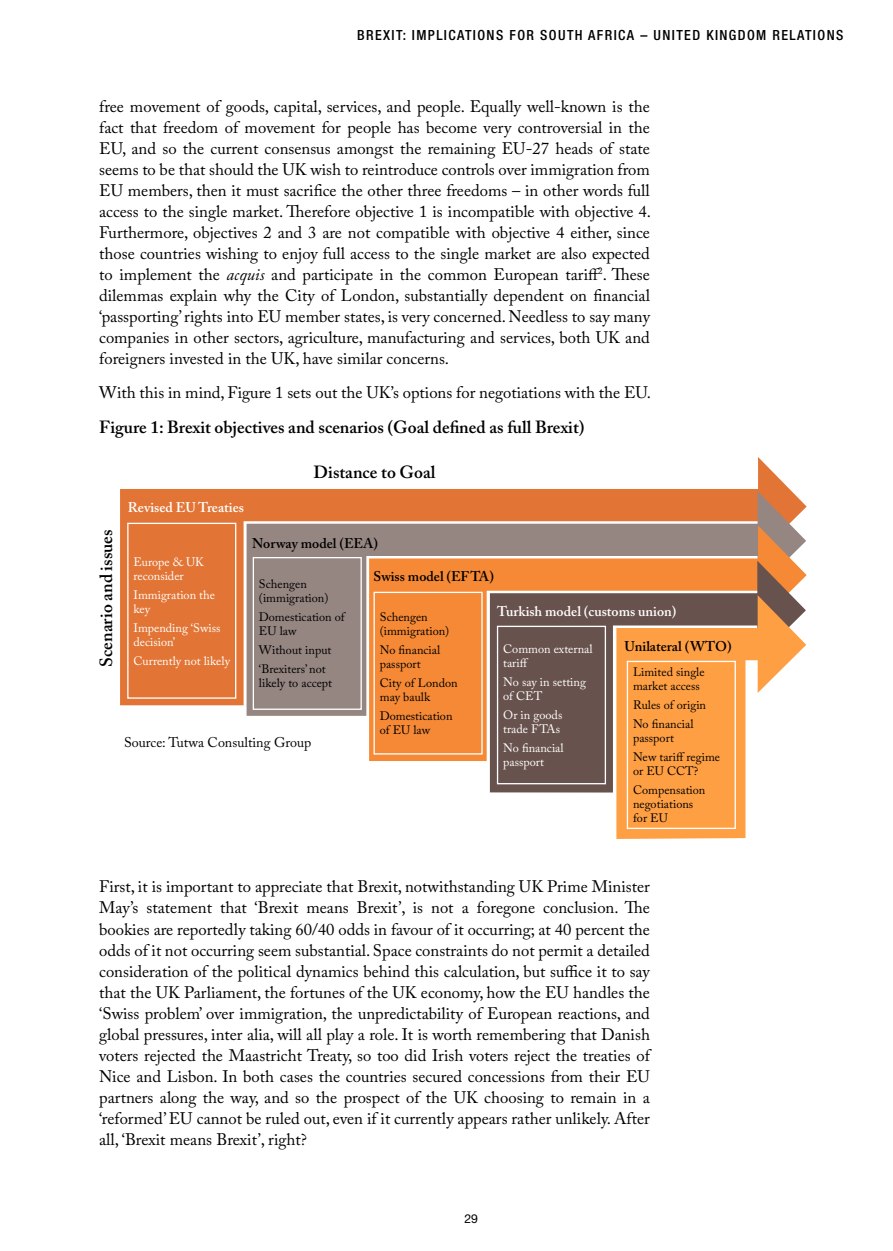
<style>
.page{position:relative;width:893px;height:1251px;background:#fff}
.page>*{position:absolute;margin:0;border:0;box-sizing:border-box;transform-origin:0 0}
.t1{font:600 17.5px "Adobe Caslon Pro";color:#000}
.t2{font:16.62px/21px "Adobe Caslon Pro";color:#000;text-align:justify}
.t3{font:500 condensed 14px "Helvetica Neue LT Std";letter-spacing:.1em;color:#000}
.t4{font:600 14px "Adobe Caslon Pro";color:#000}
.t5{font:600 14px "Adobe Caslon Pro";color:#fff}
.t6{font:14px "Adobe Caslon Pro";color:#000}
.t7{font:12.25px/14px "Adobe Caslon Pro";color:#000}
.t8{font:12.25px/14px "Adobe Caslon Pro";color:#fff}
.t9{font:12.25px "Helvetica Neue LT Std";color:#000}
.s1{font-style:italic}
</style>
<div class="page">
<svg style="left:120px;top:457px;width:687px;height:248px;fill:#e27535"></svg>
<svg style="left:247px;top:491px;width:559px;height:224px;background:#b88469"></svg>
<svg style="left:369px;top:525px;width:438px;height:235px;background:#d58e59"></svg>
<svg style="left:490px;top:560px;width:316px;height:232px;background:#92674d"></svg>
<svg style="left:616px;top:595px;width:190px;height:243px;fill:#ff9f43"></svg>
<div style="left:373px;top:591px;width:110px;height:163px;border:1px solid #fff"></div>
<div style="left:127px;top:522px;width:109px;height:176px;border:1px solid #fff"></div>
<div style="left:253px;top:557px;width:109px;height:152px;border:1px solid #fff"></div>
<div style="left:497px;top:625px;width:109px;height:159px;border:1px solid #fff"></div>
<div style="left:627px;top:660px;width:109px;height:168px;border:1px solid #fff"></div>
<p class="t3" style="left:357px;top:26px;width:328px">BREXIT: IMPLICATIONS FOR SOUTH AFRICA – UNITED</p>
<p class="t3" style="left:706px;top:26px;width:75px">KINGDOM RELAT</p>
<p class="t3" style="left:813px;top:26px;width:31px">IONS</p>
<p class="t2" style="left:99px;top:95px;width:553px">free movement of goods, capital, services, and people. Equally well-known is the fact that freedom of movement for people has become very controversial in the EU, and so the current consensus amongst the remaining EU-27 heads of state seems to be that should the UK wish to reintroduce controls over immigration from EU members, then it must sacrifice the other three freedoms – in other words full access to the single market. Therefore objective 1 is incompatible with objective 4.<br>Furthermore, objectives 2 and 3 are not compatible with objective 4 either, since those countries wishing to enjoy full access to the single market are also expected to implement the <span class="s1">acquis</span> and participate in the common European tariff<sup>2</sup>. These dilemmas explain why the City of London, substantially dependent on financial ‘passporting’ rights into EU member states, is very concerned. Needless to say many companies in other sectors, agriculture, manufacturing and services, both UK and foreigners invested in the UK, have similar concerns.</p>
<p class="t2" style="left:99px;top:382px;width:553px">With this in mind, Figure 1 sets out the UK’s options for negotiations with the EU.</p>
<p class="t1" style="left:99px;top:416px;width:487px">Figure 1: Brexit objectives and scenarios (Goal defined as full Brexit)</p>
<p class="t1" style="left:96px;top:666px;width:139px;rotate:-90deg">Scenario and issues</p>
<p class="t5" style="left:128px;top:498px;width:118px">Revised EU Treaties</p>
<p class="t1" style="left:314px;top:462px;width:123px">Distance to Goal</p>
<p class="t4" style="left:252px;top:535px;width:127px">Norway model (EEA)</p>
<p class="t4" style="left:373px;top:567px;width:122px">Swiss model (EFTA)</p>
<p class="t8" style="left:133px;top:554px;width:72px">Europe &amp; UK reconsider</p>
<p class="t8" style="left:133px;top:587px;width:83px">Immigration the key</p>
<p class="t8" style="left:133px;top:620px;width:88px">Impending ‘Swiss decision’</p>
<p class="t8" style="left:133px;top:653px;width:98px">Currently not likely</p>
<p class="t7" style="left:259px;top:577px;width:71px">Schengen (immigration)</p>
<p class="t7" style="left:259px;top:610px;width:87px">Domestication of<br>EU law</p>
<p class="t7" style="left:259px;top:640px;width:74px;line-height:18.9px">Without input ‘Brexiters’ not</p>
<p class="t7" style="left:259px;top:676px;width:75px">likely to accept</p>
<p class="t5" style="left:497px;top:603px;width:181px">Turkish model (customs union)</p>
<p class="t4" style="left:624px;top:637px;width:109px">Unilateral (WTO)</p>
<p class="t7" style="left:380px;top:609px;width:71px">Schengen (immigration)</p>
<p class="t7" style="left:380px;top:642px;width:62px">No financial passport</p>
<p class="t7" style="left:380px;top:675px;width:79px">City of London may baulk</p>
<p class="t7" style="left:380px;top:708px;width:74px">Domestication of EU law</p>
<p class="t8" style="left:503px;top:641px;width:91px">Common external tariff</p>
<p class="t8" style="left:503px;top:674px;width:84px">No say in setting of CET</p>
<p class="t8" style="left:503px;top:707px;width:61px">Or in goods trade FTAs</p>
<p class="t8" style="left:503px;top:740px;width:62px">No financial passport</p>
<p class="t7" style="left:633px;top:665px;width:73px">Limited single market access</p>
<p class="t7" style="left:633px;top:695px;width:75px;line-height:18.9px">Rules of origin<br>No financial</p>
<p class="t7" style="left:633px;top:728px;width:89px;line-height:18.9px">passport<br>New tariff regime</p>
<p class="t7" style="left:633px;top:761px;width:74px;line-height:18.9px">or EU CCT?<br>Compensation</p>
<p class="t7" style="left:633px;top:797px;width:62px">negotiations for EU</p>
<p class="t6" style="left:124px;top:733px;width:189px">Source: Tutwa Consulting Group</p>
<p class="t2" style="left:99px;top:876px;width:552px">First, it is important to appreciate that Brexit, notwithstanding UK Prime Minister May’s statement that ‘Brexit means Brexit’, is not a foregone conclusion. The bookies are reportedly taking 60/40 odds in favour of it occurring; at 40 percent the odds of it not occurring seem substantial. Space constraints do not permit a detailed consideration of the political dynamics behind this calculation, but suffice it to say that the UK Parliament, the fortunes of the UK economy, how the EU handles the ‘Swiss problem’ over immigration, the unpredictability of European reactions, and global pressures, inter alia, will all play a role. It is worth remembering that Danish voters rejected the Maastricht Treaty, so too did Irish voters reject the treaties of Nice and Lisbon. In both cases the countries secured concessions from their EU partners along the way, and so the prospect of the UK choosing to remain in a ‘reformed’ EU cannot be ruled out, even if it currently appears rather unlikely. After all, ‘Brexit means Brexit’, right?</p>
<p class="t9" style="left:464px;top:1210px;width:15px">29</p>
</div>
